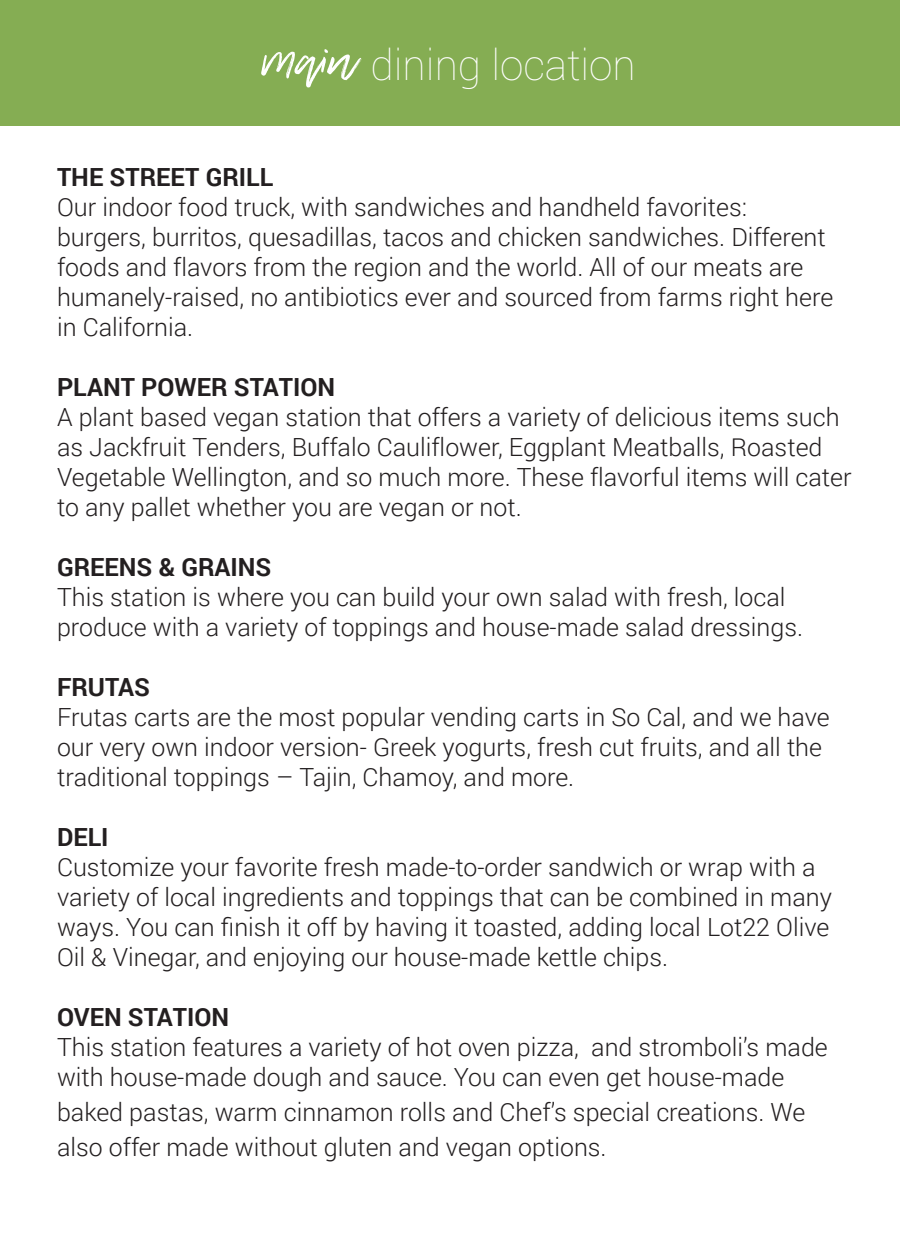
<style>
.page{position:relative;width:900px;height:1260px;background:#fff}
.page>*{position:absolute;margin:0;border:0;box-sizing:border-box;transform-origin:0 0}
.t1{font:112.5px "Wilderness Typeface";color:#fff}
.t2{font:100 42.5px "Roboto";color:#fff}
.t3{font:300 25px/30px "Roboto";color:#231f20}
.t4{font:700 25px "Roboto";color:#231f20}
</style>
<div class="page">
<div style="left:1px;top:0;width:899px;height:126px;background:#85ad53"></div>
<p class="t1" style="left:264px;top:3px;width:96px">main</p>
<p class="t2" style="left:371px;top:35px;width:267px">dining location</p>
<p class="t4" style="left:57px;top:160px;width:218px">THE STREET GRILL</p>
<p class="t3" style="left:57px;top:192px;width:778px">Our indoor food truck, with sandwiches and handheld favorites: burgers, burritos, quesadillas, tacos and chicken sandwiches. Different foods and flavors from the region and the world. All of our meats are humanely-raised, no antibiotics ever and sourced from farms right here in California.</p>
<p class="t4" style="left:57px;top:370px;width:280px">PLANT POWER STATION</p>
<p class="t3" style="left:57px;top:402px;width:796px">A plant based vegan station that offers a variety of delicious items such as Jackfruit Tenders, Buffalo Cauliflower, Eggplant Meatballs, Roasted Vegetable Wellington, and so much more. These flavorful items will cater to any pallet whether you are vegan or not.</p>
<p class="t4" style="left:57px;top:550px;width:216px">GREENS &amp; GRAINS</p>
<p class="t3" style="left:57px;top:582px;width:748px">This station is where you can build your own salad with fresh, local produce with a variety of toppings and house-made salad dressings.</p>
<p class="t4" style="left:57px;top:670px;width:95px">FRUTAS</p>
<p class="t3" style="left:57px;top:702px;width:774px">Frutas carts are the most popular vending carts in So Cal, and we have our very own indoor version- Greek yogurts, fresh cut fruits, and all the traditional toppings – Tajin, Chamoy, and more.</p>
<p class="t4" style="left:57px;top:820px;width:53px">DELI</p>
<p class="t3" style="left:57px;top:852px;width:776px">Customize your favorite fresh made-to-order sandwich or wrap with a variety of local ingredients and toppings that can be combined in many ways. You can finish it off by having it toasted, adding local Lot22 Olive Oil &amp; Vinegar, and enjoying our house-made kettle chips.</p>
<p class="t4" style="left:57px;top:1000px;width:174px">OVEN STATION</p>
<p class="t3" style="left:57px;top:1032px;width:772px">This station features a variety of hot oven pizza, and stromboli’s made with house-made dough and sauce. You can even get house-made</p>
<p class="t3" style="left:57px;top:1094px;width:750px;line-height:35px">baked pastas, warm cinnamon rolls and Chef’s special creations. We also offer made without gluten and vegan options.</p>
</div>
